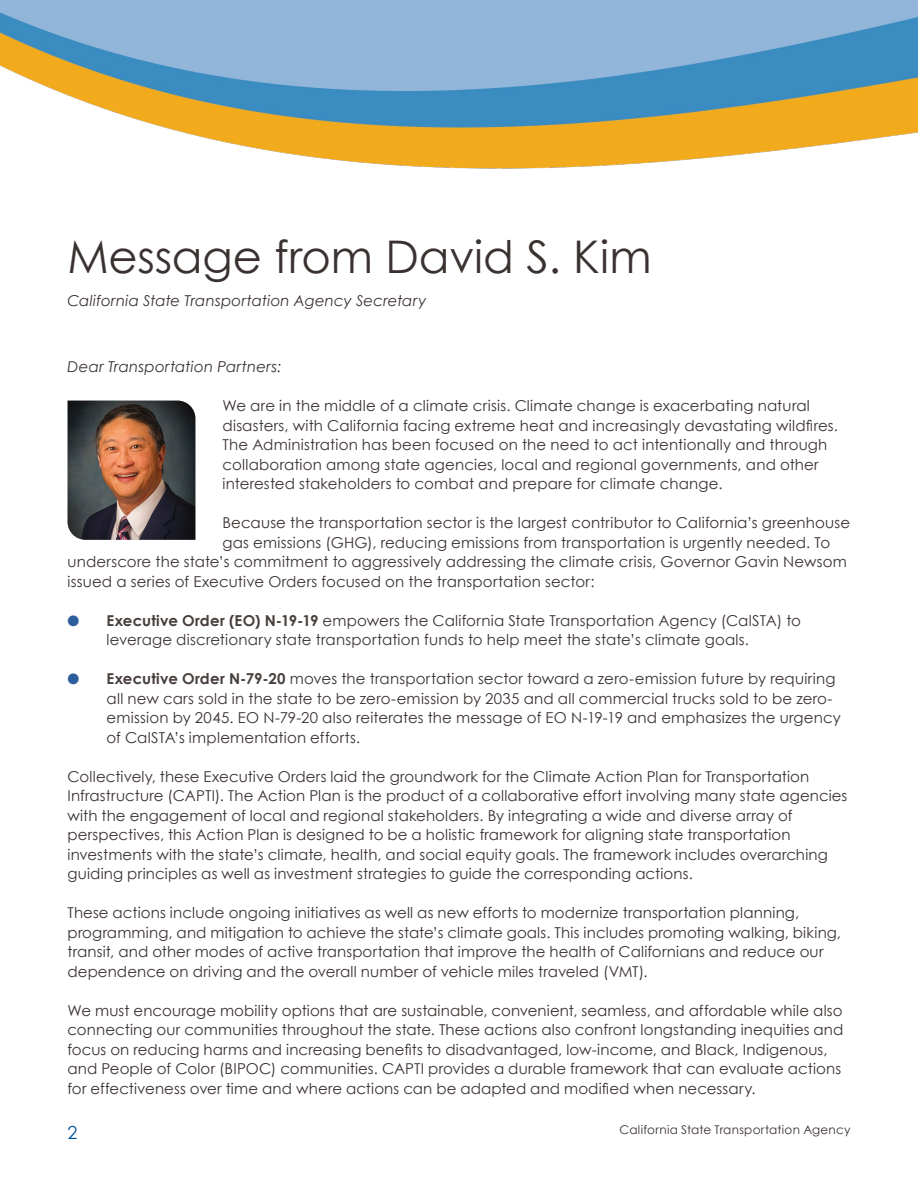
<style>
.page{position:relative;width:918px;height:1188px;background:#fff}
.page>*{position:absolute;margin:0;border:0;box-sizing:border-box;transform-origin:0 0}
.Body{font:45px "Century Gothic";color:#3a3230}
.t1{font:18px "Century Gothic";color:#005295}
.Body-2{font:15px/19.5px "Century Gothic";letter-spacing:.01em;color:#3a3230}
.Body-3{font:italic 15px "Century Gothic";letter-spacing:.01em;color:#3a3230}
.t2{font:12px "Century Gothic";letter-spacing:.02em;color:#3a3230}
.s1{color:#2d5d9c}
.s2{font-weight:700;color:#473f3c}
</style>
<div class="page">
<img style="left:0;top:0;width:918px;height:169px">
<img style="left:68px;top:401px;width:127px;height:139px">
<p class="Body" style="left:68px;top:230px;width:586px">Message from David S. Kim</p>
<p class="Body-3" style="left:68px;top:292px;width:361px">California State Transportation Agency Secretary</p>
<p class="Body-3" style="left:68px;top:357px;width:216px">Dear Transportation Partners:</p>
<p class="Body-2" style="left:222px;top:396px;width:617px">We are in the middle of a climate crisis. Climate change is exacerbating natural disasters, with California facing extreme heat and increasingly devastating wildfires.<br>The Administration has been focused on the need to act intentionally and through collaboration among state agencies, local and regional governments, and other interested stakeholders to combat and prepare for climate change.</p>
<p class="Body-2" style="left:222px;top:513px;width:629px">Because the transportation sector is the largest contributor to California’s greenhouse</p>
<p class="Body-2" style="left:222px;top:532px;width:609px">gas emissions (GHG), reducing emissions from transportation is urgently needed. To</p>
<p class="Body-2" style="left:68px;top:552px;width:781px">underscore the state’s commitment to aggressively addressing the climate crisis, Governor Gavin Newsom</p>
<p class="Body-2" style="left:68px;top:571px;width:529px">issued a series of Executive Orders focused on the transportation sector:</p>
<p class="Body-2" style="left:106px;top:610px;width:696px;text-indent:-39px"><span class="s1">●</span> <span class="s2">Executive Order (EO) N-19-19</span> empowers the California State Transportation Agency (CalSTA) to leverage discretionary state transportation funds to help meet the state’s climate goals.</p>
<p class="Body-2" style="left:106px;top:669px;width:736px;text-indent:-39px"><span class="s1">●</span> <span class="s2">Executive Order N-79-20</span> moves the transportation sector toward a zero-emission future by requiring all new cars sold in the state to be zero-emission by 2035 and all commercial trucks sold to be zero&shy;emission by 2045. EO N-79-20 also reiterates the message of EO N-19-19 and emphasizes the urgency of CalSTA’s implementation efforts.</p>
<p class="Body-2" style="left:68px;top:766px;width:781px">Collectively, these Executive Orders laid the groundwork for the Climate Action Plan for Transportation Infrastructure (CAPTI). The Action Plan is the product of a collaborative effort involving many state agencies with the engagement of local and regional stakeholders. By integrating a wide and diverse array of perspectives, this Action Plan is designed to be a holistic framework for aligning state transportation investments with the state’s climate, health, and social equity goals. The framework includes overarching guiding principles as well as investment strategies to guide the corresponding actions.</p>
<p class="Body-2" style="left:68px;top:903px;width:775px">These actions include ongoing initiatives as well as new efforts to modernize transportation planning, programming, and mitigation to achieve the state’s climate goals. This includes promoting walking, biking, transit, and other modes of active transportation that improve the health of Californians and reduce our dependence on driving and the overall number of vehicle miles traveled (VMT).</p>
<p class="Body-2" style="left:68px;top:1000px;width:777px">We must encourage mobility options that are sustainable, convenient, seamless, and affordable while also connecting our communities throughout the state. These actions also confront longstanding inequities and focus on reducing harms and increasing benefits to disadvantaged, low-income, and Black, Indigenous, and People of Color (BIPOC) communities. CAPTI provides a durable framework that can evaluate actions for effectiveness over time and where actions can be adapted and modified when necessary.</p>
<p class="t1" style="left:68px;top:1121px;width:11px">2</p>
<p class="t2" style="left:620px;top:1122px;width:232px">California State Transportation Agency</p>
</div>
